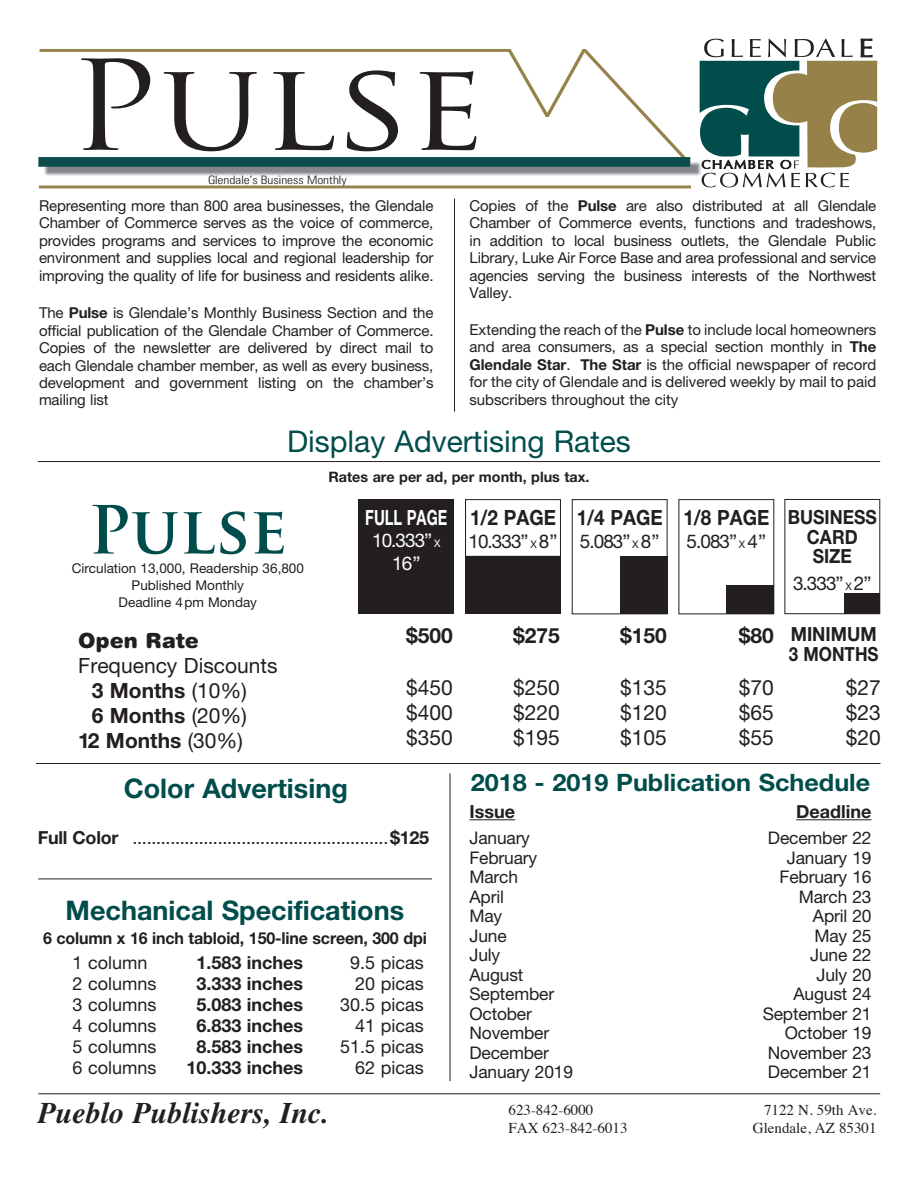
<style>
.page{position:relative;width:918px;height:1188px;background:#fff}
.page>*{position:absolute;margin:0;border:0;box-sizing:border-box;transform-origin:0 0}
.t1{font:121.2px "Trajan Pro";color:#231f20;scale:1.16 1}
.t2{font:700 64.5px "Trajan Pro";color:#004d4b}
.t3{font:30px "Helvetica Neue LT Pro";color:#004d4b}
.t4{font:italic 700 30px "Times";color:#231f20}
.t5{font:700 27px "Helvetica Neue LT Pro";color:#004d4b}
.t6{font:700 24px "Helvetica Neue LT Pro";color:#004d4b;scale:1.05 1}
.t7{font:21px/25.2px "Helvetica Neue LT Pro";color:#231f20;text-align:justify}
.t8{font:700 21px "Helvetica Neue LT Pro";color:#231f20}
.t9{font:700 21px "Helvetica Neue LT Pro";color:#231f20;scale:.9 1}
.t10{font:900 21px "Helvetica Rounded";color:#231f20}
.t11{font:700 21px "Helvetica Neue LT Pro";color:#fff;scale:.7 1}
.t12{font:700 19.5px/19.5px "Helvetica Neue LT Pro";color:#231f20;text-align:center;scale:.9 1}
.t13{font:700 19.5px/19.5px "Helvetica Neue LT Pro";color:#231f20;scale:.92 1}
.t14{font:18.9px "Helvetica Neue LT Pro";letter-spacing:-.05em;color:#231f20}
.t15{font:18.9px/22.6px "Helvetica Neue LT Pro";letter-spacing:-.05em;color:#fff;text-align:center}
.t16{font:18px "Helvetica Neue LT Pro";color:#231f20}
.t17{font:700 18px "Helvetica Neue LT Pro";color:#231f20}
.t18{font:17.4px "Helvetica Neue LT Pro";letter-spacing:-.01em;color:#231f20}
.t19{font:700 16.5px "Helvetica Neue LT Pro";letter-spacing:-.01em;color:#231f20}
.t20{font:15px/17.4px "Helvetica Neue LT Pro";letter-spacing:-.01em;color:#231f20;text-align:justify}
.t21{font:15px/18px "Times";color:#231f20}
.t22{font:700 14.4px "Helvetica Neue LT Pro";color:#231f20}
.t23{font:13.5px/17.1px "Helvetica Neue LT Pro";color:#231f20;text-align:center}
.t24{font:300 condensed 11.7px "Zurich BT";color:#231f20;scale:1.16 1}
.s1{font-weight:700}
.s2{font-weight:400}
.s3{font-size:10.5px}
</style>
<div class="page">
<hr style="left:38px;top:1093px;width:842px;height:1px;background:#231f20">
<hr style="left:38px;top:461px;width:842px;height:1px;background:#231f20">
<hr style="left:36px;top:763px;width:844px;height:1px;background:#231f20">
<hr style="left:454px;top:199px;width:1px;height:213px;background:#231f20">
<img style="left:44px;top:161px;width:656px;height:15px">
<div style="left:38px;top:157px;width:652px;height:10px;background:#0d4c4b"></div>
<svg style="left:39px;top:185px;width:652px;height:4px;background:#b2a37b"></svg>
<svg style="left:38px;top:49px;width:648px;height:113px"></svg>
<svg style="left:700px;top:39px;width:177px;height:148px"></svg>
<hr style="left:450px;top:773px;width:1px;height:308px;background:#231f20">
<hr style="left:38px;top:879px;width:394px;height:1px;background:#231f20">
<hr style="left:470px;top:819px;width:45px;height:1px;background:#231f20">
<hr style="left:796px;top:819px;width:75px;height:1px;background:#231f20">
<div style="left:784px;top:499px;width:96px;height:115px;border:1px solid #231f20"></div>
<div style="left:844px;top:593px;width:36px;height:21px;background:#231f20"></div>
<div style="left:358px;top:499px;width:96px;height:115px;background:#231f20"></div>
<div style="left:465px;top:499px;width:96px;height:115px;background:#231f20"></div>
<div style="left:466px;top:500px;width:94px;height:56px;background:#fff"></div>
<div style="left:465px;top:499px;width:96px;height:58px;border:1px solid #231f20"></div>
<div style="left:572px;top:499px;width:96px;height:115px;border:1px solid #231f20"></div>
<div style="left:620px;top:557px;width:48px;height:57px;background:#231f20"></div>
<div style="left:726px;top:585px;width:48px;height:29px;background:#231f20"></div>
<h1 class="t1" style="left:68px;top:29px;width:362px">Pulse</h1>
<p class="t24" style="left:208px;top:173px;width:121px">Glendale’s Business Monthly</p>
<p class="t20" style="left:39px;top:197px;width:396px">Representing more than 800 area businesses, the Glendale Chamber of Commerce serves as the voice of commerce, provides programs and services to improve the economic environment and supplies local and regional leadership for improving the quality of life for business and residents alike.</p>
<p class="t20" style="left:39px;top:304px;width:396px">The <span class="s1">Pulse</span> is Glendale’s Monthly Business Section and the official publication of the Glendale Chamber of Commerce.<br>Copies of the newsletter are delivered by direct mail to each Glendale chamber member, as well as every business, development and government listing on the chamber’s mailing list</p>
<p class="t20" style="left:470px;top:197px;width:408px">Copies of the <span class="s1">Pulse</span> are also distributed at all Glendale Chamber of Commerce events, functions and tradeshows, in addition to local business outlets, the Glendale Public Library, Luke Air Force Base and area professional and service agencies serving the business interests of the Northwest Valley.</p>
<p class="t20" style="left:470px;top:321px;width:408px">Extending the reach of the <span class="s1">Pulse</span> to include local homeowners and area consumers, as a special section monthly in <span class="s1">The Glendale Star</span>. <span class="s1">The Star</span> is the official newspaper of record for the city of Glendale and is delivered weekly by mail to paid subscribers throughout the city</p>
<h3 class="t3" style="left:287px;top:424px;width:345px">Display Advertising Rates</h3>
<p class="t22" style="left:329px;top:468px;width:262px">Rates are per ad, per month, plus tax.</p>
<h2 class="t2" style="left:88px;top:490px;width:200px">Pulse</h2>
<p class="t23" style="left:72px;top:559px;width:234px">Circulation 13,000, Readership 36,800<br>Published Monthly<br>Deadline 4pm Monday</p>
<h3 class="t10" style="left:78px;top:627px;width:122px">Open Rate</h3>
<h3 class="t7" style="left:78px;top:653px;width:201px">Frequency Discounts</h3>
<h3 class="t8" style="left:92px;top:678px;width:157px">3 Months <span class="s2">(10%)</span></h3>
<h3 class="t8" style="left:92px;top:703px;width:157px">6 Months <span class="s2">(20%)</span></h3>
<h3 class="t8" style="left:78px;top:728px;width:166px">12 Months <span class="s2">(30%)</span></h3>
<h3 class="t11" style="left:365px;top:504px;width:119px">FULL PAGE</h3>
<p class="t15" style="left:372px;top:529px;width:70px">10.333” <span class="s3">X<br></span>16”</p>
<h3 class="t9" style="left:470px;top:505px;width:97px">1/2 PAGE</h3>
<p class="t14" style="left:468px;top:530px;width:91px">10.333” <span class="s3">X</span> 8”</p>
<h3 class="t9" style="left:577px;top:505px;width:97px">1/4 PAGE</h3>
<p class="t14" style="left:580px;top:530px;width:81px">5.083” <span class="s3">X</span> 8”</p>
<h3 class="t8" style="left:406px;top:623px;width:48px">$500</h3>
<h3 class="t7" style="left:406px;top:674px;width:48px">$450 $400 $350</h3>
<h3 class="t8" style="left:513px;top:623px;width:48px">$275</h3>
<h3 class="t7" style="left:513px;top:674px;width:48px">$250 $220 $195</h3>
<h3 class="t8" style="left:620px;top:623px;width:48px">$150</h3>
<h3 class="t7" style="left:620px;top:674px;width:48px">$135 $120 $105</h3>
<h3 class="t9" style="left:683px;top:505px;width:97px">1/8 PAGE</h3>
<p class="t14" style="left:687px;top:530px;width:81px">5.083” <span class="s3">X</span> 4”</p>
<h3 class="t8" style="left:739px;top:623px;width:37px">$80</h3>
<h3 class="t7" style="left:739px;top:674px;width:37px">$70 $65 $55</h3>
<h3 class="t12" style="left:788px;top:507px;width:100px">BUSINESS<br>CARD<br>SIZE</h3>
<p class="t14" style="left:793px;top:572px;width:80px">3.333” <span class="s3">X</span> 2”</p>
<h3 class="t13" style="left:789px;top:624px;width:99px">MINIMUM<br>3 MONTHS</h3>
<h3 class="t7" style="left:846px;top:674px;width:37px">$27 $23 $20</h3>
<h3 class="t5" style="left:124px;top:771px;width:226px">Color Advertising</h3>
<p class="t16" style="left:38px;top:826px;width:393px"><span class="s1">Full Color</span> ......................................................<span class="s1">$125</span></p>
<h3 class="t5" style="left:66px;top:894px;width:340px">Mechanical Specifications</h3>
<p class="t19" style="left:43px;top:928px;width:385px">6 column x 16 inch tabloid, 150-line screen, 300 dpi</p>
<p class="t16" style="left:73px;top:952px;width:76px">1 column</p>
<p class="t17" style="left:196px;top:952px;width:108px">1.583 inches</p>
<p class="t16" style="left:350px;top:952px;width:75px">9.5 picas</p>
<p class="t16" style="left:73px;top:973px;width:85px">2 columns</p>
<p class="t17" style="left:196px;top:973px;width:108px">3.333 inches</p>
<p class="t16" style="left:355px;top:973px;width:70px">20 picas</p>
<p class="t16" style="left:73px;top:994px;width:85px">3 columns</p>
<p class="t17" style="left:196px;top:994px;width:108px">5.083 inches</p>
<p class="t16" style="left:340px;top:994px;width:85px">30.5 picas</p>
<p class="t16" style="left:73px;top:1015px;width:85px">4 columns</p>
<p class="t17" style="left:196px;top:1015px;width:108px">6.833 inches</p>
<p class="t16" style="left:355px;top:1015px;width:70px">41 picas</p>
<p class="t16" style="left:73px;top:1036px;width:85px">5 columns</p>
<p class="t17" style="left:196px;top:1036px;width:108px">8.583 inches</p>
<p class="t16" style="left:340px;top:1036px;width:85px">51.5 picas</p>
<p class="t16" style="left:73px;top:1057px;width:85px">6 columns</p>
<p class="t17" style="left:186px;top:1057px;width:118px">10.333 inches</p>
<p class="t16" style="left:355px;top:1057px;width:70px">62 picas</p>
<h3 class="t4" style="left:38px;top:1096px;width:293px">Pueblo Publishers, Inc.</h3>
<h3 class="t6" style="left:471px;top:768px;width:382px">2018 - 2019 Publication Schedule</h3>
<p class="t17" style="left:470px;top:800px;width:47px">Issue</p>
<p class="t17" style="left:796px;top:800px;width:77px">Deadline</p>
<p class="t18" style="left:470px;top:828px;width:62px">January</p>
<p class="t18" style="left:768px;top:828px;width:105px">December 22</p>
<p class="t18" style="left:470px;top:847px;width:69px">February</p>
<p class="t18" style="left:787px;top:847px;width:86px">January 19</p>
<p class="t18" style="left:470px;top:867px;width:50px">March</p>
<p class="t18" style="left:780px;top:867px;width:93px">February 16</p>
<p class="t18" style="left:470px;top:886px;width:36px">April</p>
<p class="t18" style="left:799px;top:886px;width:74px">March 23</p>
<p class="t18" style="left:470px;top:906px;width:34px">May</p>
<p class="t18" style="left:813px;top:906px;width:60px">April 20</p>
<p class="t18" style="left:470px;top:925px;width:39px">June</p>
<p class="t18" style="left:815px;top:925px;width:59px">May 25</p>
<p class="t18" style="left:470px;top:945px;width:32px">July</p>
<p class="t18" style="left:810px;top:945px;width:63px">June 22</p>
<p class="t18" style="left:470px;top:964px;width:55px">August</p>
<p class="t18" style="left:817px;top:964px;width:56px">July 20</p>
<p class="t18" style="left:470px;top:984px;width:86px">September</p>
<p class="t18" style="left:793px;top:984px;width:80px">August 24</p>
<p class="t18" style="left:470px;top:1003px;width:64px">October</p>
<p class="t18" style="left:763px;top:1003px;width:110px">September 21</p>
<p class="t18" style="left:470px;top:1023px;width:81px">November</p>
<p class="t18" style="left:785px;top:1023px;width:88px">October 19</p>
<p class="t18" style="left:470px;top:1042px;width:81px">December</p>
<p class="t18" style="left:768px;top:1042px;width:105px">November 23</p>
<p class="t18" style="left:470px;top:1062px;width:105px">January 2019</p>
<p class="t18" style="left:768px;top:1062px;width:105px">December 21</p>
<p class="t21" style="left:508px;top:1100px;width:121px">623-842-6000<br>FAX 623-842-6013</p>
<p class="t21" style="left:753px;top:1100px;width:125px;text-align:right">7122 N. 59th Ave.<br>Glendale, AZ 85301</p>
</div>
